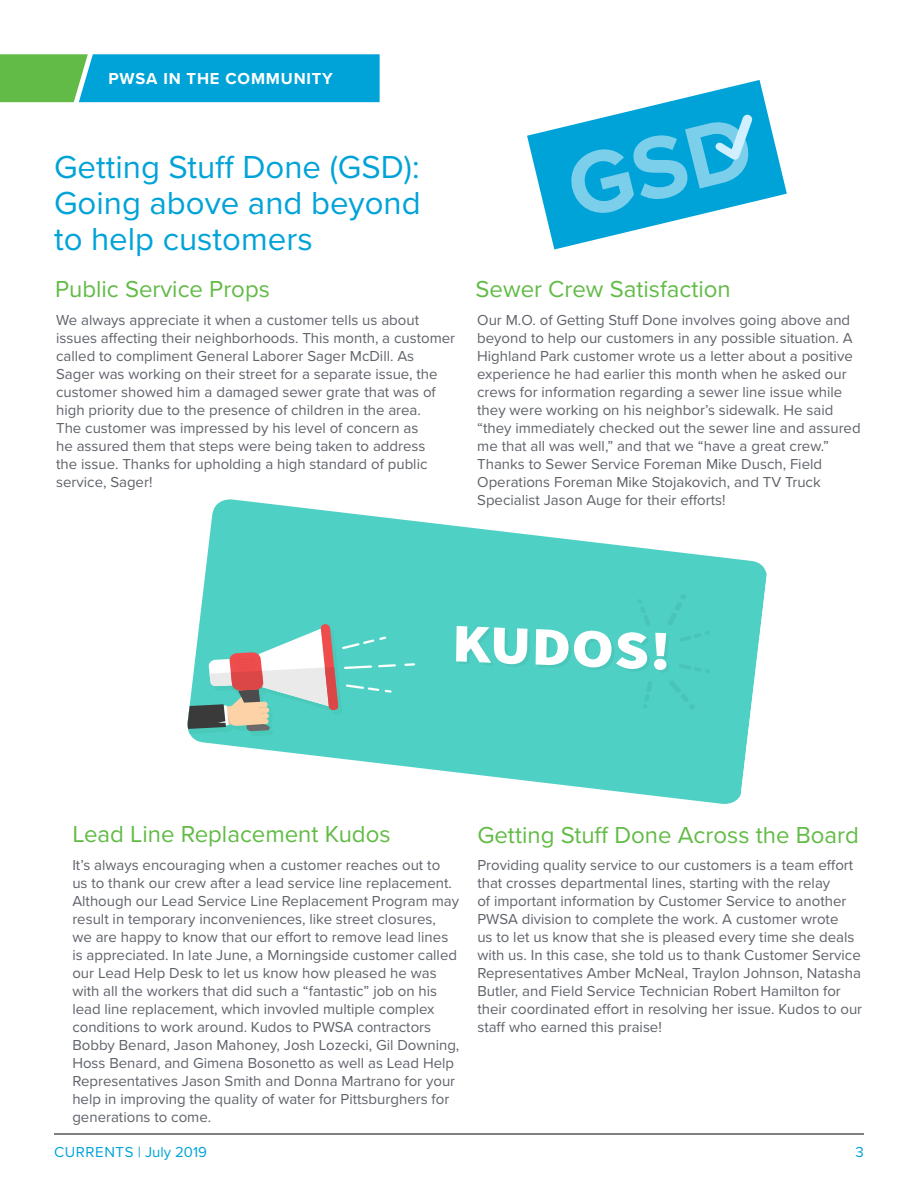
<style>
.page{position:relative;width:918px;height:1188px;background:#fff}
.page>*{position:absolute;margin:0;border:0;box-sizing:border-box;transform-origin:0 0}
.t1{font:33px/36px "Proxima Nova";color:#00a3d8;text-align:justify}
.t2{font:24px "Proxima Nova";color:#62bb46}
.t3{font:700 16.5px "Proxima Nova";letter-spacing:.05em;color:#fff}
.t4{font:15px/18px "Proxima Nova";color:#5f636a}
.t5{font:15px "Proxima Nova";letter-spacing:.035em;color:#00a3d8}
</style>
<div class="page">
<hr style="left:54px;top:1134px;width:810px;height:1px;background:#000">
<svg style="left:0;top:54px;width:380px;height:48px;background:#19a9b9"></svg>
<svg style="left:527px;top:80px;width:260px;height:169px"></svg>
<svg style="left:200px;top:499px;width:567px;height:305px;fill:#4ed1c4"></svg>
<svg style="left:404px;top:662px;width:11px;height:5px"></svg>
<svg style="left:187px;top:614px;width:209px;height:138px;background:#7fc9bf"></svg>
<svg style="left:668px;top:680px;width:28px;height:30px"></svg>
<svg style="left:643px;top:681px;width:10px;height:28px"></svg>
<svg style="left:453px;top:594px;width:257px;height:79px"></svg>
<svg style="left:565px;top:114px;width:190px;height:106px;background:#12a9db"></svg>
<p class="t3" style="left:108px;top:66px;width:226px">PWSA IN THE COMMUNITY</p>
<h1 class="t1" style="left:54px;top:148px;width:368px">Getting Stuff Done (GSD):<br>Going above and beyond to help customers</h1>
<h2 class="t2" style="left:55px;top:271px;width:216px">Public Service Props</h2>
<p class="t4" style="left:56px;top:310px;width:401px">We always appreciate it when a customer tells us about issues affecting their neighborhoods. This month, a customer called to compliment General Laborer Sager McDill. As Sager was working on their street for a separate issue, the customer showed him a damaged sewer grate that was of high priority due to the presence of children in the area.<br>The customer was impressed by his level of concern as<br>he assured them that steps were being taken to address<br>the issue. Thanks for upholding a high standard of public service, Sager!</p>
<h2 class="t2" style="left:476px;top:271px;width:257px">Sewer Crew Satisfaction</h2>
<p class="t4" style="left:477px;top:311px;width:385px">Our M.O. of Getting Stuff Done involves going above and beyond to help our customers in any possible situation. A Highland Park customer wrote us a letter about a positive experience he had earlier this month when he asked our crews for information regarding a sewer line issue while they were working on his neighbor’s sidewalk. He said “they immediately checked out the sewer line and assured me that all was well,” and that we “have a great crew.” Thanks to Sewer Service Foreman Mike Dusch, Field Operations Foreman Mike Stojakovich, and TV Truck Specialist Jason Auge for their efforts!</p>
<h2 class="t2" style="left:72px;top:816px;width:320px">Lead Line Replacement Kudos</h2>
<p class="t4" style="left:72px;top:855px;width:389px">It’s always encouraging when a customer reaches out to<br>us to thank our crew after a lead service line replacement.<br>Although our Lead Service Line Replacement Program may result in temporary inconveniences, like street closures,<br>we are happy to know that our effort to remove lead lines is appreciated. In late June, a Morningside customer called our Lead Help Desk to let us know how pleased he was with all the workers that did such a “fantastic” job on his lead line replacement, which invovled multiple complex conditions to work around. Kudos to PWSA contractors Bobby Benard, Jason Mahoney, Josh Lozecki, Gil Downing, Hoss Benard, and Gimena Bosonetto as well as Lead Help Representatives Jason Smith and Donna Martrano for your help in improving the quality of water for Pittsburghers for generations to come.</p>
<h2 class="t2" style="left:477px;top:817px;width:383px">Getting Stuff Done Across the Board</h2>
<p class="t4" style="left:477px;top:855px;width:386px">Providing quality service to our customers is a team effort that crosses departmental lines, starting with the relay<br>of important information by Customer Service to another PWSA division to complete the work. A customer wrote<br>us to let us know that she is pleased every time she deals with us. In this case, she told us to thank Customer Service Representatives Amber McNeal, Traylon Johnson, Natasha Butler, and Field Service Technician Robert Hamilton for their coordinated effort in resolving her issue. Kudos to our staff who earned this praise!</p>
<p class="t5" style="left:54px;top:1140px;width:154px">CURRENTS | July 2019</p>
<p class="t5" style="left:856px;top:1140px;width:10px">3</p>
</div>
